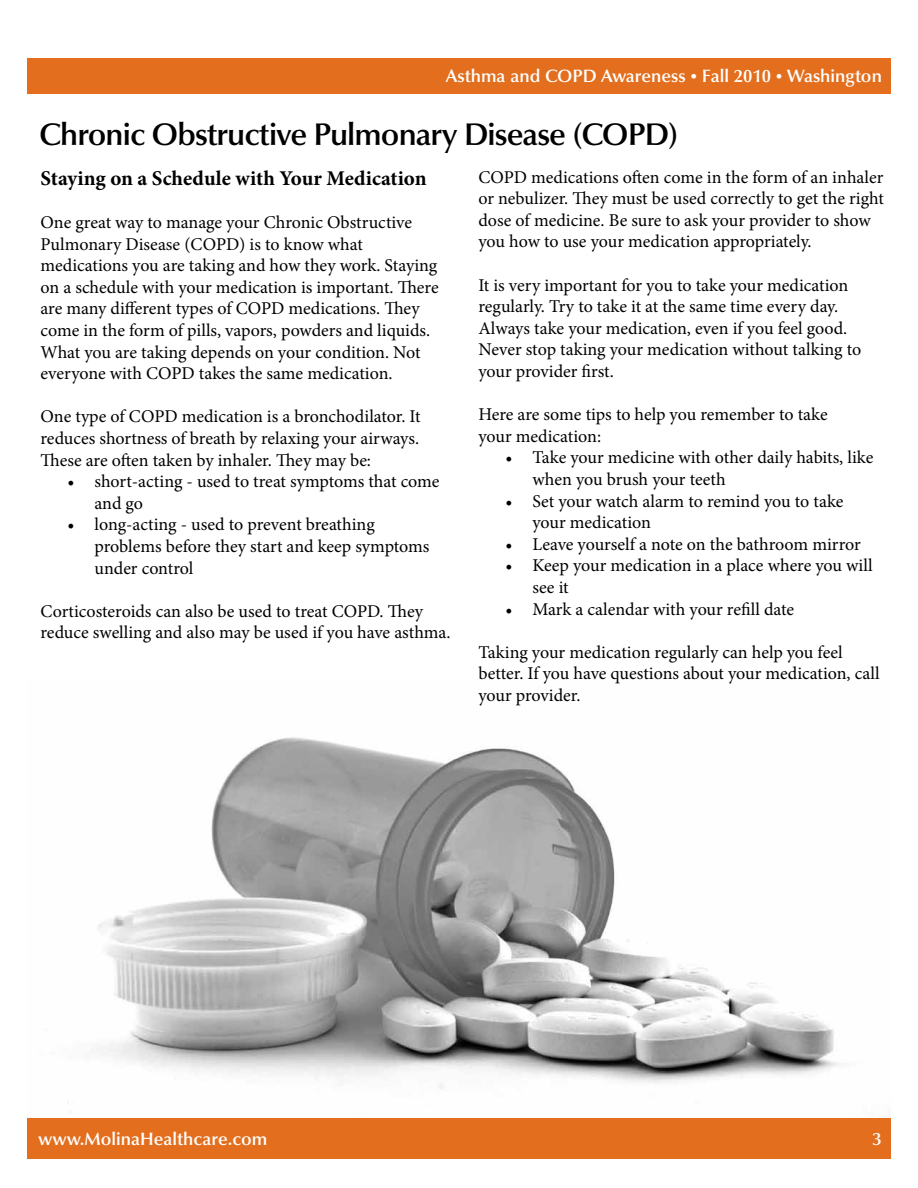
<style>
.page{position:relative;width:918px;height:1188px;background:#fff}
.page>*{position:absolute;margin:0;border:0;box-sizing:border-box;transform-origin:0 0}
.t1{font:600 31.5px "Optima LT Std";letter-spacing:-.03em;color:#000}
.t2{font:700 21px "Minion Pro";color:#000}
.t3{font:18px/21.6px "Minion Pro";letter-spacing:-.005em;color:#000}
.t4{font:600 18px "Optima LT Std";color:#fff}
.s1{font-size:13.5px}
</style>
<div class="page">
<img style="left:27px;top:737px;width:864px;height:382px">
<div style="left:27px;top:58px;width:864px;height:36px;background:#e36f1e"></div>
<div style="left:27px;top:1119px;width:864px;height:40px;background:#e36f1e"></div>
<p class="t4" style="left:446px;top:66px;width:438px">Asthma and COPD Awareness <span class="s1">•</span> Fall 2010 <span class="s1">•</span> Washington</p>
<h1 class="t1" style="left:39px;top:116px;width:641px">Chronic Obstructive Pulmonary Disease (COPD)</h1>
<p class="t2" style="left:40px;top:163px;width:388px">Staying on a Schedule with Your Medication</p>
<p class="t3" style="left:40px;top:212px;width:400px">One great way to manage your Chronic Obstructive Pulmonary Disease (COPD) is to know what medications you are taking and how they work. Staying on a schedule with your medication is important. There are many different types of COPD medications. They come in the form of pills, vapors, powders and liquids.<br>What you are taking depends on your condition. Not everyone with COPD takes the same medication.</p>
<p class="t3" style="left:40px;top:406px;width:382px;text-align:justify">One type of COPD medication is a bronchodilator. It reduces shortness of breath by relaxing your airways.<br>These are often taken by inhaler. They may be:</p>
<p class="t3" style="left:94px;top:471px;width:347px;text-indent:-27px">• short-acting - used to treat symptoms that come and go</p>
<p class="t3" style="left:94px;top:514px;width:336px;text-indent:-27px">• long-acting - used to prevent breathing problems before they start and keep symptoms under control</p>
<p class="t3" style="left:40px;top:600px;width:412px">Corticosteroids can also be used to treat COPD. They reduce swelling and also may be used if you have asthma.</p>
<p class="t3" style="left:478px;top:166px;width:407px">COPD medications often come in the form of an inhaler or nebulizer. They must be used correctly to get the right dose of medicine. Be sure to ask your provider to show you how to use your medication appropriately.</p>
<p class="t3" style="left:478px;top:274px;width:384px">It is very important for you to take your medication regularly. Try to take it at the same time every day.<br>Always take your medication, even if you feel good.<br>Never stop taking your medication without talking to your provider first.</p>
<p class="t3" style="left:478px;top:404px;width:351px">Here are some tips to help you remember to take your medication:</p>
<p class="t3" style="left:532px;top:447px;width:342px;text-indent:-27px">• Take your medicine with other daily habits, like when you brush your teeth</p>
<p class="t3" style="left:532px;top:490px;width:312px;text-indent:-27px">• Set your watch alarm to remind you to take your medication</p>
<p class="t3" style="left:505px;top:533px;width:357px">• Leave yourself a note on the bathroom mirror</p>
<p class="t3" style="left:532px;top:555px;width:342px;text-indent:-27px">• Keep your medication in a place where you will see it</p>
<p class="t3" style="left:505px;top:598px;width:290px">• Mark a calendar with your refill date</p>
<p class="t3" style="left:478px;top:641px;width:403px">Taking your medication regularly can help you feel better. If you have questions about your medication, call your provider.</p>
<p class="t4" style="left:38px;top:1129px;width:231px">www.MolinaHealthcare.com</p>
<p class="t4" style="left:873px;top:1129px;width:11px">3</p>
</div>
